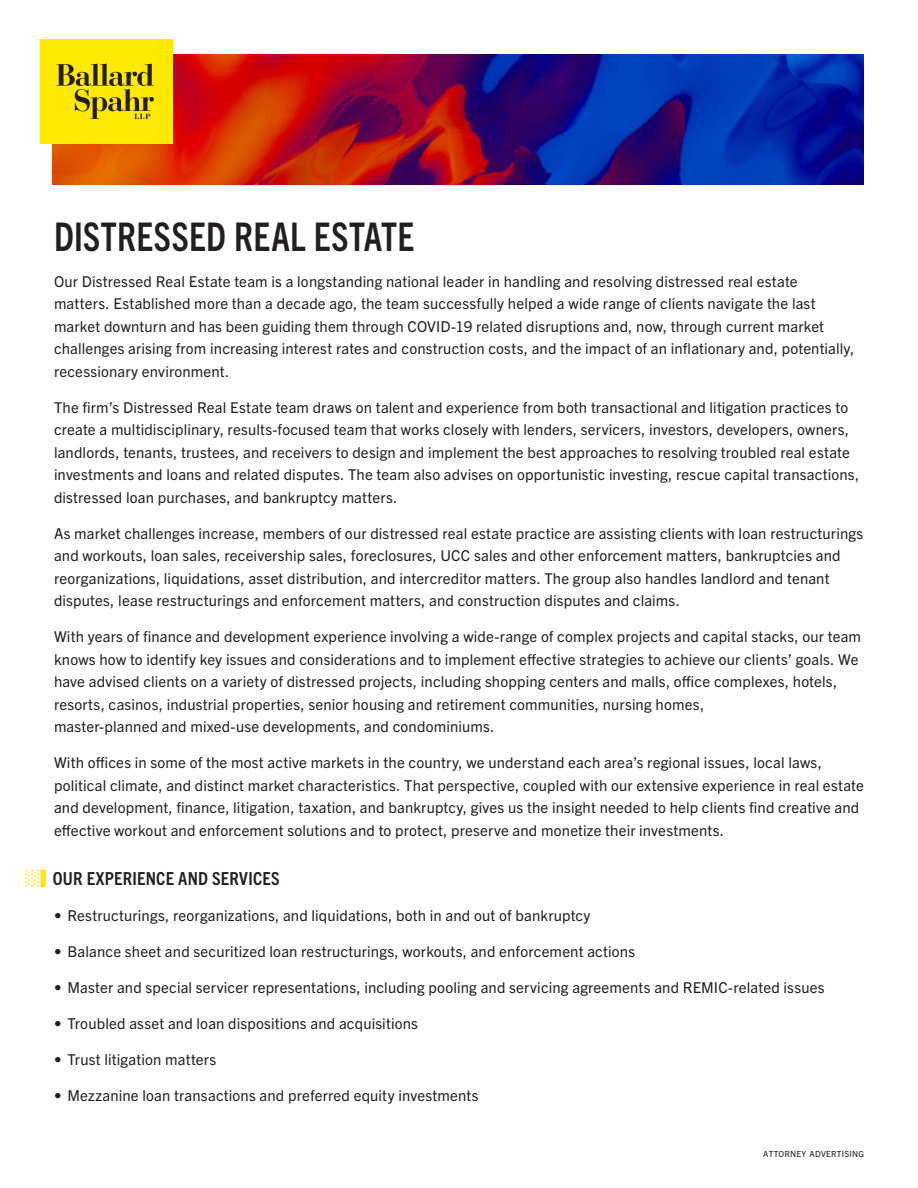
<style>
.page{position:relative;width:918px;height:1188px;background:#fff}
.page>*{position:absolute;margin:0;border:0;box-sizing:border-box;transform-origin:0 0}
.t1{font:54px "Ballard Dot Graphic";color:#ffe901}
.t2{font:700 condensed 39.6px "Trade Gothic Next LT Pro";letter-spacing:.01em;color:#231f20;scale:.91 1}
.t3{font:700 condensed 18px "Trade Gothic Next LT Pro";letter-spacing:.015em;color:#231f20}
.BODY_COPY{font:15px/22.5px "Trade Gothic Next LT Pro";letter-spacing:.01em;color:#231f20}
.t4{font:8.4px "Trade Gothic Next LT Pro";letter-spacing:.03em;color:#231f20}
</style>
<div class="page">
<img style="left:53px;top:54px;width:811px;height:131px">
<div style="left:40px;top:40px;width:133px;height:104px;background:#ffe901"></div>
<svg style="left:57px;top:63px;width:97px;height:56px"></svg>
<p class="t2" style="left:54px;top:209px;width:397px">DISTRESSED REAL ESTATE</p>
<p class="BODY_COPY" style="left:54px;top:269px;width:802px">Our Distressed Real Estate team is a longstanding national leader in handling and resolving distressed real estate matters. Established more than a decade ago, the team successfully helped a wide range of clients navigate the last market downturn and has been guiding them through COVID-19 related disruptions and, now, through current market challenges arising from increasing interest rates and construction costs, and the impact of an inflationary and, potentially, recessionary environment.</p>
<p class="BODY_COPY" style="left:54px;top:395px;width:807px">The firm’s Distressed Real Estate team draws on talent and experience from both transactional and litigation practices to create a multidisciplinary, results-focused team that works closely with lenders, servicers, investors, developers, owners, landlords, tenants, trustees, and receivers to design and implement the best approaches to resolving troubled real estate investments and loans and related disputes. The team also advises on opportunistic investing, rescue capital transactions, distressed loan purchases, and bankruptcy matters.</p>
<p class="BODY_COPY" style="left:54px;top:521px;width:811px">As market challenges increase, members of our distressed real estate practice are assisting clients with loan restructurings and workouts, loan sales, receivership sales, foreclosures, UCC sales and other enforcement matters, bankruptcies and reorganizations, liquidations, asset distribution, and intercreditor matters. The group also handles landlord and tenant disputes, lease restructurings and enforcement matters, and construction disputes and claims.</p>
<p class="BODY_COPY" style="left:54px;top:624px;width:809px">With years of finance and development experience involving a wide-range of complex projects and capital stacks, our team knows how to identify key issues and considerations and to implement effective strategies to achieve our clients’ goals. We have advised clients on a variety of distressed projects, including shopping centers and malls, office complexes, hotels, resorts, casinos, industrial properties, senior housing and retirement communities, nursing homes,<br>master-planned and mixed-use developments, and condominiums.</p>
<p class="BODY_COPY" style="left:54px;top:750px;width:811px">With offices in some of the most active markets in the country, we understand each area’s regional issues, local laws, political climate, and distinct market characteristics. That perspective, coupled with our extensive experience in real estate and development, finance, litigation, taxation, and bankruptcy, gives us the insight needed to help clients find creative and effective workout and enforcement solutions and to protect, preserve and monetize their investments.</p>
<p class="t3" style="left:53px;top:866px;width:229px">OUR EXPERIENCE AND SERVICES</p>
<p class="t1" style="left:22px;top:844px;width:28px">•</p>
<p class="BODY_COPY" style="left:54px;top:903px;width:538px">• Restructurings, reorganizations, and liquidations, both in and out of bankruptcy</p>
<p class="BODY_COPY" style="left:54px;top:939px;width:583px">• Balance sheet and securitized loan restructurings, workouts, and enforcement actions</p>
<p class="BODY_COPY" style="left:54px;top:975px;width:772px">• Master and special servicer representations, including pooling and servicing agreements and REMIC-related issues</p>
<p class="BODY_COPY" style="left:54px;top:1011px;width:365px">• Troubled asset and loan dispositions and acquisitions</p>
<p class="BODY_COPY" style="left:54px;top:1047px;width:164px">• Trust litigation matters</p>
<p class="BODY_COPY" style="left:54px;top:1083px;width:426px">• Mezzanine loan transactions and preferred equity investments</p>
<p class="t4" style="left:763px;top:1148px;width:102px">ATTORNEY ADVERTISING</p>
</div>
